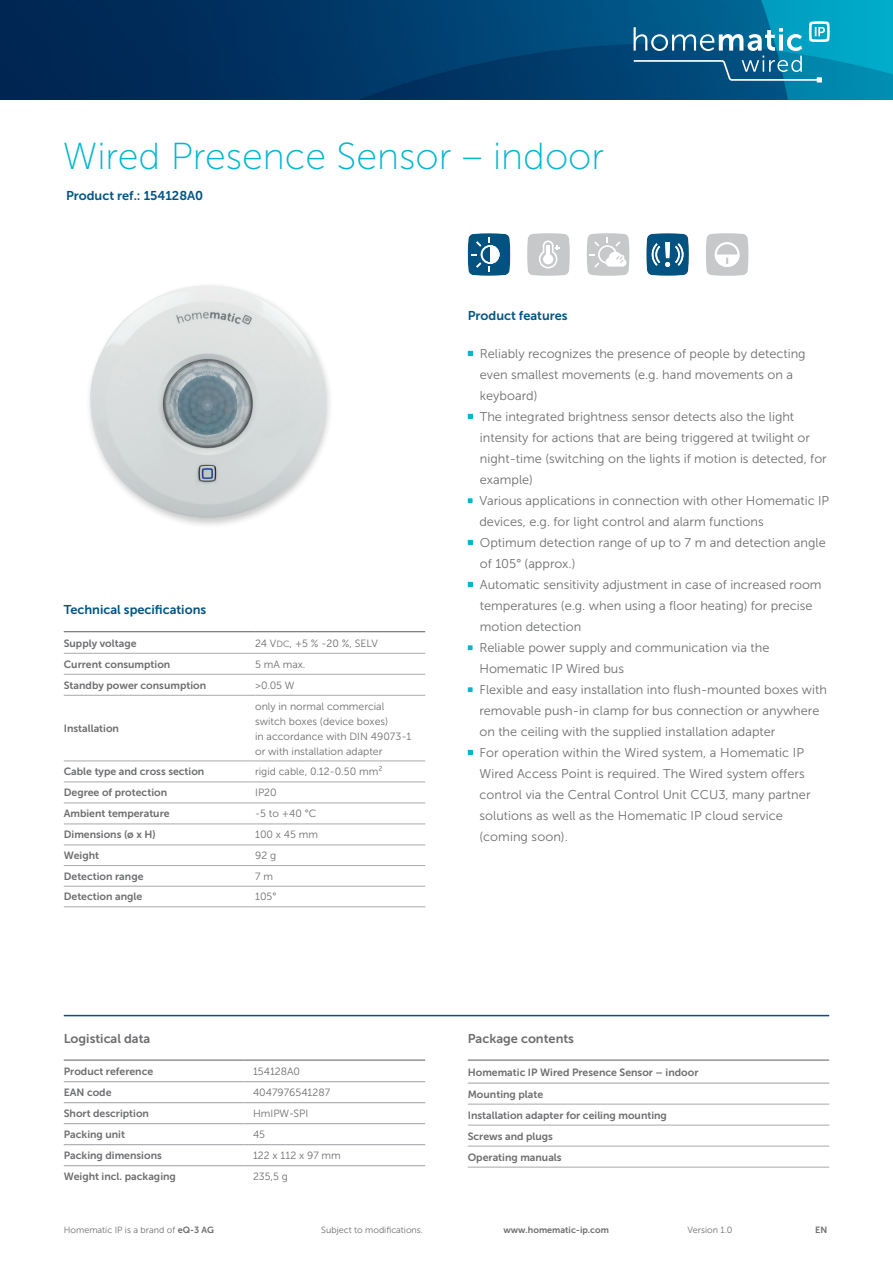
<style>
.page{position:relative;width:893px;height:1263px;background:#fff}
.page>*{position:absolute;margin:0;border:0;box-sizing:border-box;transform-origin:0 0}
.Headline{font:37.5px "Museo Sans 100";color:#00b7ce}
.Fließtext{font:12.75px/21px "Museo Sans 300";color:#6c6d70}
.Zwischenüberschrift{font:12.75px "Museo Sans 700";color:#005381}
.Subheadline{font:12.75px "Museo Sans 700";color:#6c6d70}
.Subheadline-2{font:12.75px "Museo Sans 700";color:#005381}
.Tabelle_bold_700{font:10.5px "Museo Sans 700";color:#6c6d70}
.Tabelle_regular_300{font:10.5px/15px "Museo Sans 300";color:#6c6d70}
.Fußnote{font:9px "Museo Sans 300";color:#6c6d70}
.Fußnote-2{font:9px "Museo Sans 700";color:#6c6d70}
.s1{font-size:9px}
.s2{font-family:"Museo Sans 700"}
</style>
<div class="page">
<hr style="left:64px;top:1015px;width:765px;height:1px;background:#005381">
<svg style="left:468px;top:351px;width:5px;height:5px"></svg>
<svg style="left:468px;top:414px;width:5px;height:5px"></svg>
<svg style="left:468px;top:498px;width:5px;height:5px"></svg>
<svg style="left:468px;top:540px;width:5px;height:5px"></svg>
<svg style="left:468px;top:582px;width:5px;height:5px"></svg>
<svg style="left:468px;top:645px;width:5px;height:5px"></svg>
<svg style="left:468px;top:687px;width:5px;height:5px"></svg>
<svg style="left:468px;top:750px;width:5px;height:5px"></svg>
<hr style="left:468px;top:1082px;width:361px;height:2px;background:#a8a9ad">
<hr style="left:468px;top:1104px;width:361px;height:1px;background:#a8a9ad">
<hr style="left:468px;top:1125px;width:361px;height:1px;background:#a8a9ad">
<hr style="left:468px;top:1146px;width:361px;height:1px;background:#a8a9ad">
<hr style="left:468px;top:1167px;width:361px;height:1px;background:#a8a9ad">
<hr style="left:468px;top:1059px;width:361px;height:2px;background:#6c6d70">
<hr style="left:64px;top:1081px;width:180px;height:1px;background:#a8a9ad">
<hr style="left:244px;top:1081px;width:181px;height:1px;background:#a8a9ad">
<hr style="left:64px;top:1102px;width:180px;height:1px;background:#a8a9ad">
<hr style="left:244px;top:1102px;width:181px;height:1px;background:#a8a9ad">
<hr style="left:64px;top:1123px;width:180px;height:1px;background:#a8a9ad">
<hr style="left:244px;top:1123px;width:181px;height:1px;background:#a8a9ad">
<hr style="left:64px;top:1144px;width:180px;height:1px;background:#a8a9ad">
<hr style="left:244px;top:1144px;width:181px;height:1px;background:#a8a9ad">
<hr style="left:64px;top:1165px;width:180px;height:1px;background:#a8a9ad">
<hr style="left:244px;top:1165px;width:181px;height:1px;background:#a8a9ad">
<hr style="left:64px;top:1059px;width:180px;height:2px;background:#6c6d70">
<hr style="left:244px;top:1059px;width:181px;height:2px;background:#6c6d70">
<hr style="left:64px;top:631px;width:191px;height:1px;background:#6c6d70">
<hr style="left:255px;top:631px;width:170px;height:1px;background:#6c6d70">
<hr style="left:64px;top:653px;width:191px;height:1px;background:#a8a9ad">
<hr style="left:255px;top:653px;width:170px;height:1px;background:#a8a9ad">
<hr style="left:64px;top:674px;width:191px;height:1px;background:#a8a9ad">
<hr style="left:255px;top:674px;width:170px;height:1px;background:#a8a9ad">
<hr style="left:64px;top:695px;width:191px;height:1px;background:#a8a9ad">
<hr style="left:255px;top:695px;width:170px;height:1px;background:#a8a9ad">
<hr style="left:64px;top:760px;width:191px;height:1px;background:#a8a9ad">
<hr style="left:255px;top:760px;width:170px;height:1px;background:#a8a9ad">
<hr style="left:64px;top:781px;width:191px;height:1px;background:#a8a9ad">
<hr style="left:255px;top:781px;width:170px;height:1px;background:#a8a9ad">
<hr style="left:64px;top:802px;width:191px;height:1px;background:#a8a9ad">
<hr style="left:255px;top:802px;width:170px;height:1px;background:#a8a9ad">
<hr style="left:64px;top:823px;width:191px;height:1px;background:#a8a9ad">
<hr style="left:255px;top:823px;width:170px;height:1px;background:#a8a9ad">
<hr style="left:64px;top:844px;width:191px;height:1px;background:#a8a9ad">
<hr style="left:255px;top:844px;width:170px;height:1px;background:#a8a9ad">
<hr style="left:64px;top:865px;width:191px;height:1px;background:#a8a9ad">
<hr style="left:255px;top:865px;width:170px;height:1px;background:#a8a9ad">
<hr style="left:64px;top:886px;width:191px;height:1px;background:#a8a9ad">
<hr style="left:255px;top:886px;width:170px;height:1px;background:#a8a9ad">
<hr style="left:64px;top:906px;width:191px;height:1px;background:#a8a9ad">
<hr style="left:255px;top:906px;width:170px;height:1px;background:#a8a9ad">
<div style="left:86px;top:282px;width:247px;height:247px;background:#231f20;opacity:.25"></div>
<img style="left:90px;top:286px;width:234px;height:232px">
<svg style="left:587px;top:233px;width:42px;height:43px"></svg>
<svg style="left:468px;top:233px;width:42px;height:43px"></svg>
<svg style="left:706px;top:233px;width:42px;height:43px"></svg>
<svg style="left:646px;top:233px;width:43px;height:43px"></svg>
<svg style="left:527px;top:233px;width:43px;height:43px"></svg>
<hr style="left:546px;top:246px;width:4px;height:10px;background:#fff">
<img style="left:0;top:0;width:893px;height:99px">
<svg style="left:634px;top:21px;width:196px;height:61px"></svg>
<p class="Headline" style="left:63px;top:136px;width:543px">Wired Presence Sensor – indoor</p>
<p class="Subheadline-2" style="left:66px;top:189px;width:139px">Product ref.: 154128A0</p>
<p class="Zwischenüberschrift" style="left:64px;top:603px;width:144px">Technical specifications</p>
<p class="Tabelle_bold_700" style="left:64px;top:637px;width:74px">Supply voltage</p>
<p class="Tabelle_regular_300" style="left:255px;top:636px;width:124px">24 V<span class="s1">DC</span>, +5 % -20 %, SELV</p>
<p class="Tabelle_bold_700" style="left:64px;top:658px;width:108px">Current consumption</p>
<p class="Tabelle_regular_300" style="left:255px;top:657px;width:52px">5 mA max.</p>
<p class="Tabelle_bold_700" style="left:64px;top:679px;width:144px">Standby power consumption</p>
<p class="Tabelle_regular_300" style="left:255px;top:678px;width:41px">&gt;0.05 W</p>
<p class="Tabelle_bold_700" style="left:64px;top:722px;width:57px">Installation</p>
<p class="Tabelle_regular_300" style="left:255px;top:698px;width:158px">only in normal commercial switch boxes (device boxes)<br>in accordance with DIN 49073-1 or with installation adapter</p>
<p class="Tabelle_bold_700" style="left:64px;top:766px;width:142px">Cable type and cross section</p>
<p class="Tabelle_regular_300" style="left:255px;top:764px;width:129px">rigid cable, 0.12-0.50 mm²</p>
<p class="Tabelle_bold_700" style="left:64px;top:787px;width:105px">Degree of protection</p>
<p class="Tabelle_regular_300" style="left:255px;top:785px;width:23px">IP20</p>
<p class="Tabelle_bold_700" style="left:64px;top:808px;width:107px">Ambient temperature</p>
<p class="Tabelle_regular_300" style="left:255px;top:806px;width:63px">-5 to +40 °C</p>
<p class="Tabelle_bold_700" style="left:64px;top:829px;width:93px">Dimensions (ø x H)</p>
<p class="Tabelle_regular_300" style="left:255px;top:827px;width:65px">100 x 45 mm</p>
<p class="Tabelle_bold_700" style="left:64px;top:850px;width:37px">Weight</p>
<p class="Tabelle_regular_300" style="left:255px;top:848px;width:23px">92 g</p>
<p class="Tabelle_bold_700" style="left:64px;top:870px;width:81px">Detection range</p>
<p class="Tabelle_regular_300" style="left:255px;top:869px;width:19px">7 m</p>
<p class="Tabelle_bold_700" style="left:64px;top:891px;width:80px">Detection angle</p>
<p class="Tabelle_regular_300" style="left:255px;top:889px;width:23px">105°</p>
<p class="Subheadline" style="left:64px;top:1031px;width:88px">Logistical data</p>
<p class="Tabelle_bold_700" style="left:64px;top:1065px;width:91px">Product reference</p>
<p class="Tabelle_regular_300" style="left:253px;top:1064px;width:49px">154128A0</p>
<p class="Tabelle_bold_700" style="left:64px;top:1086px;width:49px">EAN code</p>
<p class="Tabelle_regular_300" style="left:253px;top:1085px;width:79px">4047976541287</p>
<p class="Tabelle_bold_700" style="left:64px;top:1107px;width:87px">Short description</p>
<p class="Tabelle_regular_300" style="left:253px;top:1106px;width:57px">HmIPW-SPI</p>
<p class="Tabelle_bold_700" style="left:64px;top:1128px;width:63px">Packing unit</p>
<p class="Tabelle_regular_300" style="left:253px;top:1127px;width:14px">45</p>
<p class="Tabelle_bold_700" style="left:64px;top:1149px;width:100px">Packing dimensions</p>
<p class="Tabelle_regular_300" style="left:253px;top:1148px;width:89px">122 x 112 x 97 mm</p>
<p class="Tabelle_bold_700" style="left:64px;top:1171px;width:114px">Weight incl. packaging</p>
<p class="Tabelle_regular_300" style="left:253px;top:1169px;width:36px">235,5 g</p>
<p class="Zwischenüberschrift" style="left:468px;top:308px;width:101px">Product features</p>
<p class="Fließtext" style="left:480px;top:343px;width:327px">Reliably recognizes the presence of people by detecting even smallest movements (e.g. hand movements on a keyboard)</p>
<p class="Fließtext" style="left:480px;top:406px;width:348px">The integrated brightness sensor detects also the light intensity for actions that are being triggered at twilight or night-time (switching on the lights if motion is detected, for example)</p>
<p class="Fließtext" style="left:479px;top:490px;width:351px">Various applications in connection with other Homematic IP devices, e.g. for light control and alarm functions</p>
<p class="Fließtext" style="left:480px;top:532px;width:347px">Optimum detection range of up to 7 m and detection angle of 105° (approx.)</p>
<p class="Fließtext" style="left:480px;top:574px;width:343px">Automatic sensitivity adjustment in case of increased room temperatures (e.g. when using a floor heating) for precise motion detection</p>
<p class="Fließtext" style="left:479px;top:637px;width:291px">Reliable power supply and communication via the<br>Homematic IP Wired bus</p>
<p class="Fließtext" style="left:479px;top:679px;width:349px">Flexible and easy installation into flush-mounted boxes with removable push-in clamp for bus connection or anywhere on the ceiling with the supplied installation adapter</p>
<p class="Fließtext" style="left:479px;top:742px;width:333px">For operation within the Wired system, a Homematic IP Wired Access Point is required. The Wired system offers control via the Central Control Unit CCU3, many partner solutions as well as the Homematic IP cloud service (coming soon).</p>
<p class="Subheadline" style="left:468px;top:1031px;width:108px">Package contents</p>
<p class="Tabelle_bold_700" style="left:468px;top:1066px;width:232px">Homematic IP Wired Presence Sensor – indoor</p>
<p class="Tabelle_bold_700" style="left:468px;top:1088px;width:77px">Mounting plate</p>
<p class="Tabelle_bold_700" style="left:468px;top:1109px;width:201px">Installation adapter for ceiling mounting</p>
<p class="Tabelle_bold_700" style="left:468px;top:1130px;width:87px">Screws and plugs</p>
<p class="Tabelle_bold_700" style="left:468px;top:1151px;width:95px">Operating manuals</p>
<p class="Fußnote" style="left:64px;top:1225px;width:152px">Homematic IP is a brand of <span class="s2">eQ-3 AG</span></p>
<p class="Fußnote" style="left:321px;top:1225px;width:103px">Subject to modifications.</p>
<p class="Fußnote-2" style="left:503px;top:1225px;width:107px">www.homematic-ip.com</p>
<p class="Fußnote" style="left:688px;top:1225px;width:46px">Version 1.0</p>
<p class="Fußnote-2" style="left:815px;top:1225px;width:14px">EN</p>
</div>
